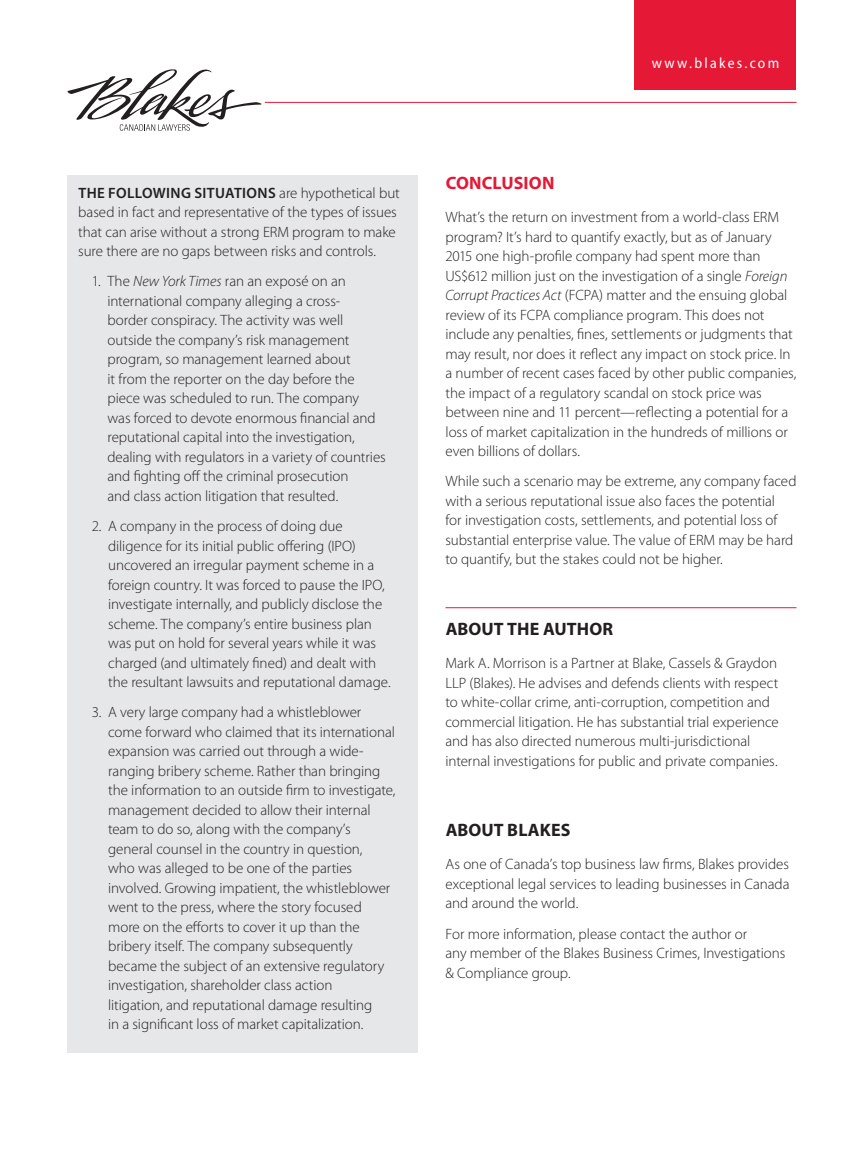
<style>
.page{position:relative;width:864px;height:1161px;background:#fff}
.page>*{position:absolute;margin:0;border:0;box-sizing:border-box;transform-origin:0 0}
.CHEAD{font:700 18px "Myriad Pro";letter-spacing:.005em;color:#231f20}
.BHEAD{font:700 18px "Myriad Pro";letter-spacing:.005em;color:#e51836}
.bodycopy{font:300 15px/19.5px "Myriad Pro";letter-spacing:-.005em;color:#231f20}
.t1{font:semi-condensed 15px "Myriad Pro";letter-spacing:.15em;color:#fff}
.s1{font-weight:600}
.s2{font-style:italic}
</style>
<div class="page">
<svg style="left:68px;top:69px;width:193px;height:62px"></svg>
<hr style="left:265px;top:102px;width:531px;height:1px;background:#e51836">
<div style="left:634px;top:0;width:162px;height:90px;background:#e51836"></div>
<hr style="left:446px;top:607px;width:350px;height:1px;background:#e51836">
<div style="left:68px;top:176px;width:350px;height:877px;background:#e6e7e9"></div>
<p class="bodycopy" style="left:78px;top:183px;width:323px"><span class="s1">THE FOLLOWING SITUATIONS</span> are hypothetical but based in fact and representative of the types of issues that can arise without a strong ERM program to make sure there are no gaps between risks and controls.</p>
<p class="bodycopy" style="left:107px;top:272px;width:280px;text-indent:-16px">1. The <span class="s2">New York Times</span> ran an exposé on an international company alleging a cross-<br>border conspiracy. The activity was well outside the company’s risk management program, so management learned about<br>it from the reporter on the day before the piece was scheduled to run. The company was forced to devote enormous financial and reputational capital into the investigation, dealing with regulators in a variety of countries and fighting off the criminal prosecution<br>and class action litigation that resulted.</p>
<p class="bodycopy" style="left:108px;top:517px;width:284px;text-indent:-16px">2. A company in the process of doing due diligence for its initial public offering (IPO) uncovered an irregular payment scheme in a foreign country. It was forced to pause the IPO, investigate internally, and publicly disclose the scheme. The company’s entire business plan was put on hold for several years while it was charged (and ultimately fined) and dealt with the resultant lawsuits and reputational damage.</p>
<p class="bodycopy" style="left:108px;top:703px;width:289px;text-indent:-16px">3. A very large company had a whistleblower come forward who claimed that its international expansion was carried out through a wide&shy;ranging bribery scheme. Rather than bringing the information to an outside firm to investigate, management decided to allow their internal team to do so, along with the company’s general counsel in the country in question,<br>who was alleged to be one of the parties involved. Growing impatient, the whistleblower went to the press, where the story focused more on the efforts to cover it up than the bribery itself. The company subsequently became the subject of an extensive regulatory investigation, shareholder class action<br>litigation, and reputational damage resulting<br>in a significant loss of market capitalization.</p>
<p class="t1" style="left:652px;top:54px;width:129px">www.blakes.com</p>
<p class="BHEAD" style="left:446px;top:171px;width:110px">CONCLUSION</p>
<p class="bodycopy" style="left:446px;top:208px;width:352px">What’s the return on investment from a world-class ERM program? It’s hard to quantify exactly, but as of January 2015 one high-profile company had spent more than US$612 million just on the investigation of a single <span class="s2">Foreign Corrupt Practices Act</span> (FCPA) matter and the ensuing global review of its FCPA compliance program. This does not include any penalties, fines, settlements or judgments that may result, nor does it reflect any impact on stock price. In a number of recent cases faced by other public companies, the impact of a regulatory scandal on stock price was between nine and 11 percent—reflecting a potential for a loss of market capitalization in the hundreds of millions or even billions of dollars.</p>
<p class="bodycopy" style="left:446px;top:472px;width:353px">While such a scenario may be extreme, any company faced with a serious reputational issue also faces the potential<br>for investigation costs, settlements, and potential loss of substantial enterprise value. The value of ERM may be hard to quantify, but the stakes could not be higher.</p>
<p class="CHEAD" style="left:446px;top:617px;width:169px">ABOUT THE AUTHOR</p>
<p class="bodycopy" style="left:446px;top:654px;width:335px">Mark A. Morrison is a Partner at Blake, Cassels &amp; Graydon LLP (Blakes). He advises and defends clients with respect to white-collar crime, anti-corruption, competition and commercial litigation. He has substantial trial experience and has also directed numerous multi-jurisdictional internal investigations for public and private companies.</p>
<p class="CHEAD" style="left:446px;top:819px;width:126px">ABOUT BLAKES</p>
<p class="bodycopy" style="left:446px;top:855px;width:345px;text-align:justify">As one of Canada’s top business law firms, Blakes provides exceptional legal services to leading businesses in Canada and around the world.</p>
<p class="bodycopy" style="left:446px;top:924px;width:341px">For more information, please contact the author or<br>any member of the Blakes Business Crimes, Investigations &amp; Compliance group.</p>
</div>
